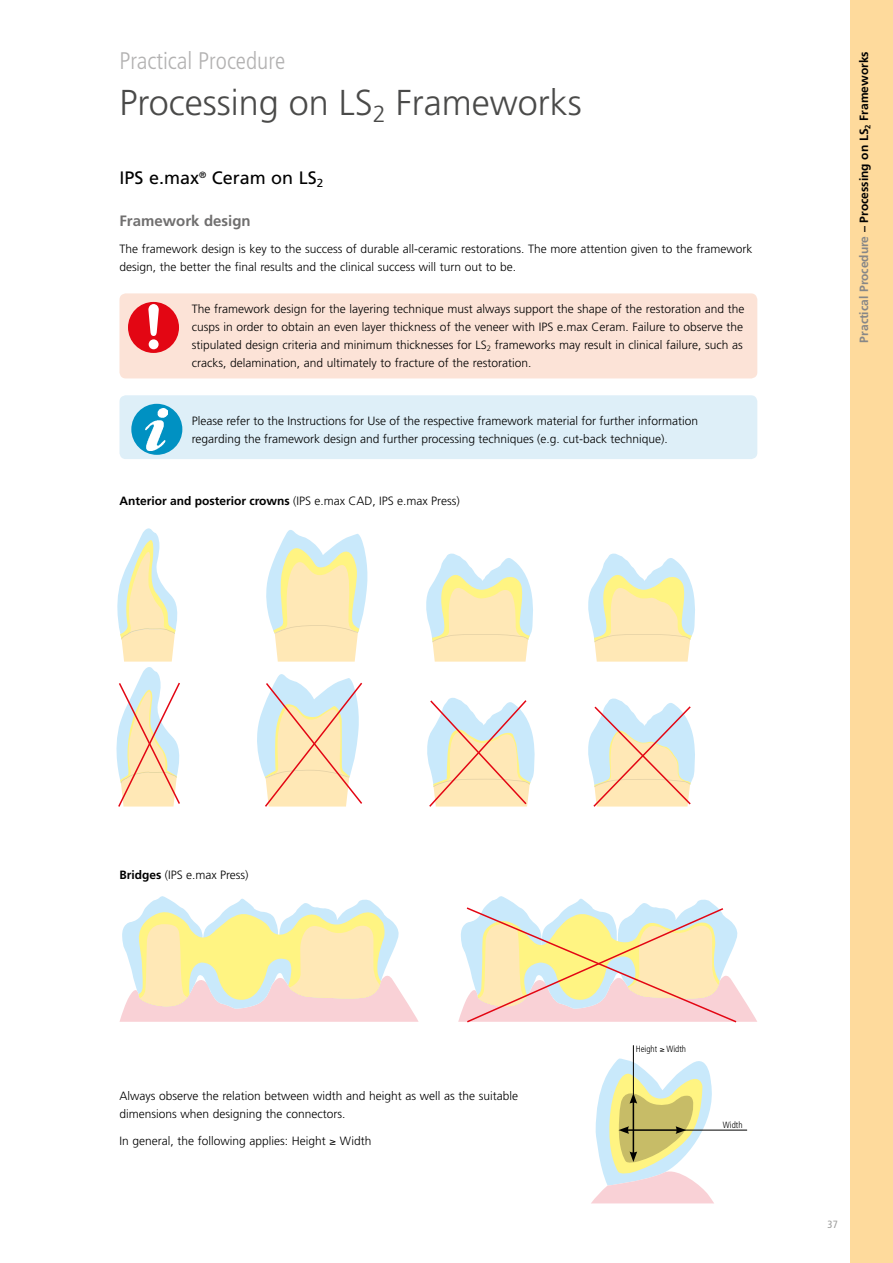
<style>
.page{position:relative;width:893px;height:1263px;background:#fff}
.page>*{position:absolute;margin:0;border:0;box-sizing:border-box;transform-origin:0 0}
.t1{font:300 36px "Frutiger";color:#4a4a49}
.t2{font:300 condensed 24px "Frutiger";color:#b3b2b2}
.t3{font:18px "Frutiger";color:#000}
.t4{font:700 15px "Frutiger";color:#706f6f}
.t5{font:300 12px/18px "Frutiger";color:#000}
.t6{font:700 12px "Frutiger";color:#000}
.t7{font:condensed 10.5px "Frutiger";color:#9d9d9c}
.t8{font:300 condensed 9px "Frutiger";color:#000}
.s1{font-weight:700}
.s2{color:#878787}
</style>
<div class="page">
<div style="left:119px;top:293px;width:638px;height:85px;background:#fce3d7;border-radius:6px"></div>
<div style="left:128px;top:302px;width:51px;height:51px;background:#e30613;border-radius:50%"></div>
<div style="left:149px;top:339px;width:10px;height:10px;background:#fff;border-radius:50%"></div>
<svg style="left:148px;top:304px;width:11px;height:32px"></svg>
<svg style="left:257px;top:674px;width:106px;height:133px"></svg>
<svg style="left:427px;top:698px;width:108px;height:109px"></svg>
<svg style="left:588px;top:698px;width:107px;height:109px"></svg>
<svg style="left:266px;top:530px;width:102px;height:132px"></svg>
<svg style="left:426px;top:553px;width:107px;height:109px"></svg>
<svg style="left:588px;top:553px;width:107px;height:109px"></svg>
<div style="left:119px;top:395px;width:638px;height:64px;background:#deeff8;border-radius:6px"></div>
<div style="left:131px;top:404px;width:51px;height:51px;background:#0091c2;border-radius:50%"></div>
<img style="left:146px;top:408px;width:21px;height:43px">
<svg style="left:116px;top:528px;width:64px;height:279px"></svg>
<svg style="left:119px;top:896px;width:300px;height:126px"></svg>
<hr style="left:683px;top:1130px;width:64px;height:1px;background:#000">
<hr style="left:633px;top:1045px;width:1px;height:49px;background:#000">
<svg style="left:591px;top:1053px;width:127px;height:150px"></svg>
<svg style="left:458px;top:896px;width:299px;height:127px"></svg>
<div style="left:851px;top:0;width:42px;height:1263px;background:#feda9c"></div>
<h2 class="t2" style="left:119px;top:47px;width:167px">Practical Procedure</h2>
<h1 class="t1" style="left:119px;top:82px;width:464px">Processing on LS<sub>2</sub> Frameworks</h1>
<h3 class="t3" style="left:119px;top:167px;width:205px">IPS e.max<sup>®</sup> Ceram on LS<sub>2</sub></h3>
<p class="t4" style="left:119px;top:212px;width:133px">Framework design</p>
<p class="t5" style="left:119px;top:240px;width:634px">The framework design is key to the success of durable all-ceramic restorations. The more attention given to the framework design, the better the final results and the clinical success will turn out to be.</p>
<p class="t5" style="left:192px;top:300px;width:554px">The framework design for the layering technique must always support the shape of the restoration and the cusps in order to obtain an even layer thickness of the veneer with IPS e.max Ceram. Failure to observe the stipulated design criteria and minimum thicknesses for LS<sub>2</sub> frameworks may result in clinical failure, such as cracks, delamination, and ultimately to fracture of the restoration.</p>
<p class="t5" style="left:192px;top:412px;width:508px">Please refer to the Instructions for Use of the respective framework material for further information regarding the framework design and further processing techniques (e.g. cut-back technique).</p>
<p class="t5" style="left:119px;top:492px;width:342px"><span class="s1">Anterior and posterior crowns</span> (IPS e.max CAD, IPS e.max Press)</p>
<p class="t6" style="left:857px;top:342px;width:293px;rotate:-90deg"><span class="s2">Practical Procedure</span> – Processing on LS<sub>2</sub> Frameworks</p>
<p class="t5" style="left:119px;top:866px;width:131px"><span class="s1">Bridges</span> (IPS e.max Press)</p>
<p class="t5" style="left:119px;top:1087px;width:400px">Always observe the relation between width and height as well as the suitable dimensions when designing the connectors.</p>
<p class="t5" style="left:119px;top:1132px;width:253px">In general, the following applies: Height ≥ Width</p>
<p class="t8" style="left:636px;top:1044px;width:52px">Height ≥ Width</p>
<p class="t8" style="left:723px;top:1120px;width:21px">Width</p>
<p class="t7" style="left:828px;top:1218px;width:12px">37</p>
</div>
